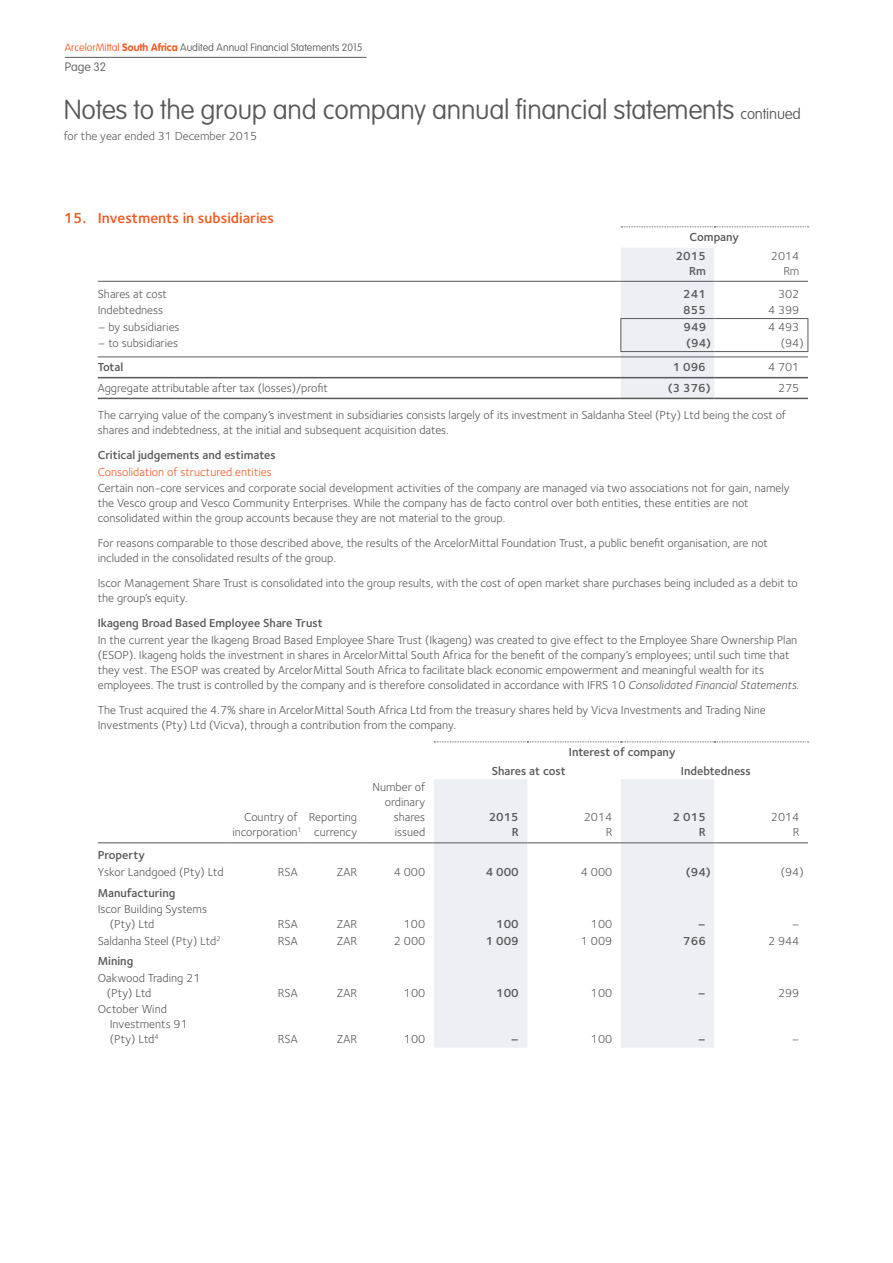
<style>
.page{position:relative;width:893px;height:1263px;background:#fff}
.page>*{position:absolute;margin:0;border:0;box-sizing:border-box;transform-origin:0 0}
.t1{font:100 27px "VAG Rounded Std";letter-spacing:-.01em;color:#58595b}
.t2{font:15px "Foundry Sterling Demi CE";color:#f15a22}
.t3{font:12px/15px "Foundry Sterling Book CE";color:#58595b}
.t4{font:12px/15px "Foundry Sterling Demi CE";color:#58595b;text-align:right}
.t5{font:100 12px "VAG Rounded Std";color:#58595b}
.t6{font:100 10.5px "VAG Rounded Std";color:#58595b}
.s1{color:#f15a22}
.s2{font-weight:700;color:#f15a22}
.s3{font-size:15px}
.s4{font-family:"Foundry Sterling Demi CE"}
.s5{font-family:"Foundry Sterling Book Italic CE"}
</style>
<div class="page">
<hr style="left:65px;top:57px;width:302px;height:1px;background:#58595b">
<svg style="left:621px;top:226px;width:187px;height:1px"></svg>
<hr style="left:98px;top:281px;width:523px;height:1px;background:#58595b">
<hr style="left:714px;top:281px;width:94px;height:1px;background:#58595b">
<hr style="left:714px;top:318px;width:94px;height:1px;background:#58595b">
<svg style="left:620px;top:248px;width:94px;height:150px;background:#e8ecf0"></svg>
<svg style="left:807px;top:319px;width:1px;height:32px"></svg>
<hr style="left:620px;top:351px;width:94px;height:1px;background:#58595b">
<hr style="left:714px;top:351px;width:94px;height:1px;background:#58595b">
<hr style="left:98px;top:356px;width:523px;height:1px;background:#58595b">
<hr style="left:621px;top:356px;width:93px;height:1px;background:#58595b">
<hr style="left:714px;top:356px;width:94px;height:1px;background:#58595b">
<hr style="left:98px;top:377px;width:523px;height:1px;background:#58595b">
<hr style="left:621px;top:377px;width:93px;height:1px;background:#58595b">
<hr style="left:714px;top:377px;width:94px;height:1px;background:#58595b">
<hr style="left:98px;top:398px;width:523px;height:1px;background:#58595b">
<hr style="left:621px;top:398px;width:93px;height:1px;background:#58595b">
<hr style="left:714px;top:398px;width:94px;height:1px;background:#58595b">
<svg style="left:434px;top:779px;width:280px;height:269px;fill:#ecf0f4"></svg>
<hr style="left:98px;top:842px;width:132px;height:1px;background:#58595b">
<hr style="left:230px;top:842px;width:76px;height:1px;background:#58595b">
<hr style="left:306px;top:842px;width:60px;height:1px;background:#58595b">
<hr style="left:366px;top:842px;width:68px;height:1px;background:#58595b">
<hr style="left:434px;top:842px;width:93px;height:1px;background:#58595b">
<hr style="left:527px;top:842px;width:94px;height:1px;background:#58595b">
<hr style="left:621px;top:842px;width:93px;height:1px;background:#58595b">
<hr style="left:714px;top:842px;width:94px;height:1px;background:#58595b">
<svg style="left:434px;top:741px;width:374px;height:1px"></svg>
<p class="t6" style="left:65px;top:41px;width:299px"><span class="s1">ArcelorMittal</span> <span class="s2">South Africa</span> Audited Annual Financial Statements 2015</p>
<p class="t5" style="left:65px;top:60px;width:43px">Page 32</p>
<h1 class="t1" style="left:64px;top:94px;width:739px">Notes to the group and company annual financial statements <span class="s3">continued</span></h1>
<p class="t3" style="left:64px;top:128px;width:195px">for the year ended 31 December 2015</p>
<p class="t2" style="left:64px;top:209px;width:212px">15. Investments in subsidiaries</p>
<p class="t4" style="left:676px;top:228px;width:65px;line-height:18.6px;text-align:left;text-indent:14px">Company<br>2015</p>
<p class="t4" style="left:689px;top:264px;width:18px">Rm</p>
<p class="t3" style="left:771px;top:248px;width:30px;text-align:right">2014<br>Rm</p>
<p class="t3" style="left:98px;top:286px;width:71px">Shares at cost</p>
<p class="t4" style="left:683px;top:287px;width:24px">241</p>
<p class="t3" style="left:778px;top:286px;width:23px">302</p>
<p class="t3" style="left:98px;top:303px;width:67px">Indebtedness</p>
<p class="t4" style="left:683px;top:303px;width:24px">855</p>
<p class="t3" style="left:768px;top:303px;width:33px">4 399</p>
<p class="t3" style="left:98px;top:319px;width:83px">– by subsidiaries</p>
<p class="t4" style="left:684px;top:320px;width:24px">949</p>
<p class="t3" style="left:768px;top:319px;width:33px">4 493</p>
<p class="t3" style="left:98px;top:336px;width:82px">– to subsidiaries</p>
<p class="t4" style="left:686px;top:336px;width:27px">(94)</p>
<p class="t3" style="left:781px;top:336px;width:24px">(94)</p>
<p class="t4" style="left:98px;top:360px;width:27px">Total</p>
<p class="t4" style="left:673px;top:360px;width:34px">1 096</p>
<p class="t3" style="left:768px;top:360px;width:33px">4 701</p>
<p class="t3" style="left:98px;top:381px;width:232px">Aggregate attributable after tax (losses)/profit</p>
<p class="t4" style="left:668px;top:381px;width:44px">(3 376)</p>
<p class="t3" style="left:778px;top:381px;width:23px">275</p>
<p class="t3" style="left:98px;top:408px;width:690px">The carrying value of the company’s investment in subsidiaries consists largely of its investment in Saldanha Steel (Pty) Ltd being the cost of shares and indebtedness, at the initial and subsequent acquisition dates.</p>
<p class="t3" style="left:98px;top:447px;width:693px;line-height:16.5px"><span class="s4">Critical judgements and estimates<br></span><span class="s1">Consolidation of structured entities<br></span>Certain non-core services and corporate social development activities of the company are managed via two associations not for gain, namely</p>
<p class="t3" style="left:98px;top:496px;width:652px">the Vesco group and Vesco Community Enterprises. While the company has de facto control over both entities, these entities are not consolidated within the group accounts because they are not material to the group.</p>
<p class="t3" style="left:98px;top:536px;width:672px">For reasons comparable to those described above, the results of the ArcelorMittal Foundation Trust, a public benefit organisation, are not included in the consolidated results of the group.</p>
<p class="t3" style="left:98px;top:576px;width:702px">Iscor Management Share Trust is consolidated into the group results, with the cost of open market share purchases being included as a debit to the group’s equity.</p>
<p class="t3" style="left:98px;top:615px;width:701px;line-height:16.5px"><span class="s4">Ikageng Broad Based Employee Share Trust<br></span>In the current year the Ikageng Broad Based Employee Share Trust (Ikageng) was created to give effect to the Employee Share Ownership Plan</p>
<p class="t3" style="left:98px;top:647px;width:703px">(ESOP). Ikageng holds the investment in shares in ArcelorMittal South Africa for the benefit of the company’s employees; until such time that they vest. The ESOP was created by ArcelorMittal South Africa to facilitate black economic empowerment and meaningful wealth for its employees. The trust is controlled by the company and is therefore consolidated in accordance with IFRS 10 <span class="s5">Consolidated Financial Statements.</span></p>
<p class="t3" style="left:98px;top:702px;width:669px">The Trust acquired the 4.7% share in ArcelorMittal South Africa Ltd from the treasury shares held by Vicva Investments and Trading Nine<br>Investments (Pty) Ltd (Vicva), through a contribution from the company.</p>
<p class="t4" style="left:569px;top:745px;width:108px">Interest of company</p>
<p class="t4" style="left:492px;top:764px;width:75px">Shares at cost</p>
<p class="t4" style="left:681px;top:764px;width:72px">Indebtedness</p>
<p class="t3" style="left:232px;top:810px;width:71px;text-indent:12px">Country of incorporation<sup>1</sup></p>
<p class="t3" style="left:309px;top:810px;width:50px;text-align:center">Reporting currency</p>
<p class="t3" style="left:372px;top:780px;width:54px;text-align:right">Number of ordinary shares issued</p>
<p class="t4" style="left:489px;top:810px;width:32px">2015<br>R</p>
<p class="t3" style="left:584px;top:810px;width:30px;text-align:right">2014<br>R</p>
<p class="t4" style="left:673px;top:810px;width:34px">2 015<br>R</p>
<p class="t3" style="left:771px;top:810px;width:30px;text-align:right">2014<br>R</p>
<p class="t3" style="left:98px;top:847px;width:127px;line-height:16.5px"><span class="s4">Property<br></span>Yskor Landgoed (Pty) Ltd</p>
<p class="t3" style="left:278px;top:864px;width:21px">RSA</p>
<p class="t3" style="left:337px;top:864px;width:22px">ZAR</p>
<p class="t3" style="left:394px;top:864px;width:33px">4 000</p>
<p class="t4" style="left:486px;top:865px;width:34px">4 000</p>
<p class="t3" style="left:581px;top:864px;width:33px">4 000</p>
<p class="t4" style="left:686px;top:865px;width:27px">(94)</p>
<p class="t3" style="left:781px;top:864px;width:24px">(94)</p>
<p class="t3" style="left:98px;top:884px;width:111px;line-height:16.5px"><span class="s4">Manufacturing<br></span>Iscor Building Systems</p>
<p class="t3" style="left:110px;top:917px;width:46px">(Pty) Ltd</p>
<p class="t3" style="left:278px;top:917px;width:21px">RSA</p>
<p class="t3" style="left:337px;top:917px;width:22px">ZAR</p>
<p class="t3" style="left:404px;top:917px;width:23px">100</p>
<p class="t4" style="left:496px;top:917px;width:24px">100</p>
<p class="t3" style="left:591px;top:917px;width:23px">100</p>
<p class="t4" style="left:698px;top:917px;width:9px">–</p>
<p class="t3" style="left:792px;top:917px;width:9px">–</p>
<p class="t3" style="left:98px;top:933px;width:124px">Saldanha Steel (Pty) Ltd<sup>2</sup></p>
<p class="t3" style="left:278px;top:933px;width:21px">RSA</p>
<p class="t3" style="left:337px;top:933px;width:22px">ZAR</p>
<p class="t3" style="left:394px;top:933px;width:33px">2 000</p>
<p class="t4" style="left:486px;top:933px;width:34px">1 009</p>
<p class="t3" style="left:581px;top:933px;width:33px">1 009</p>
<p class="t4" style="left:683px;top:933px;width:24px">766</p>
<p class="t3" style="left:768px;top:933px;width:33px">2 944</p>
<p class="t3" style="left:98px;top:953px;width:104px;line-height:16.5px"><span class="s4">Mining<br></span>Oakwood Trading 21</p>
<p class="t3" style="left:107px;top:985px;width:46px">(Pty) Ltd</p>
<p class="t3" style="left:278px;top:985px;width:21px">RSA</p>
<p class="t3" style="left:337px;top:985px;width:22px">ZAR</p>
<p class="t3" style="left:404px;top:985px;width:23px">100</p>
<p class="t4" style="left:496px;top:986px;width:24px">100</p>
<p class="t3" style="left:591px;top:985px;width:23px">100</p>
<p class="t4" style="left:698px;top:986px;width:9px">–</p>
<p class="t3" style="left:778px;top:985px;width:23px">299</p>
<p class="t3" style="left:110px;top:1002px;width:80px;text-indent:-12px">October Wind<br>Investments 91 (Pty) Ltd<sup>4</sup></p>
<p class="t3" style="left:278px;top:1032px;width:21px">RSA</p>
<p class="t3" style="left:337px;top:1032px;width:22px">ZAR</p>
<p class="t3" style="left:404px;top:1032px;width:23px">100</p>
<p class="t4" style="left:511px;top:1032px;width:9px">–</p>
<p class="t3" style="left:591px;top:1032px;width:23px">100</p>
<p class="t4" style="left:698px;top:1032px;width:9px">–</p>
<p class="t3" style="left:792px;top:1032px;width:9px">–</p>
</div>
